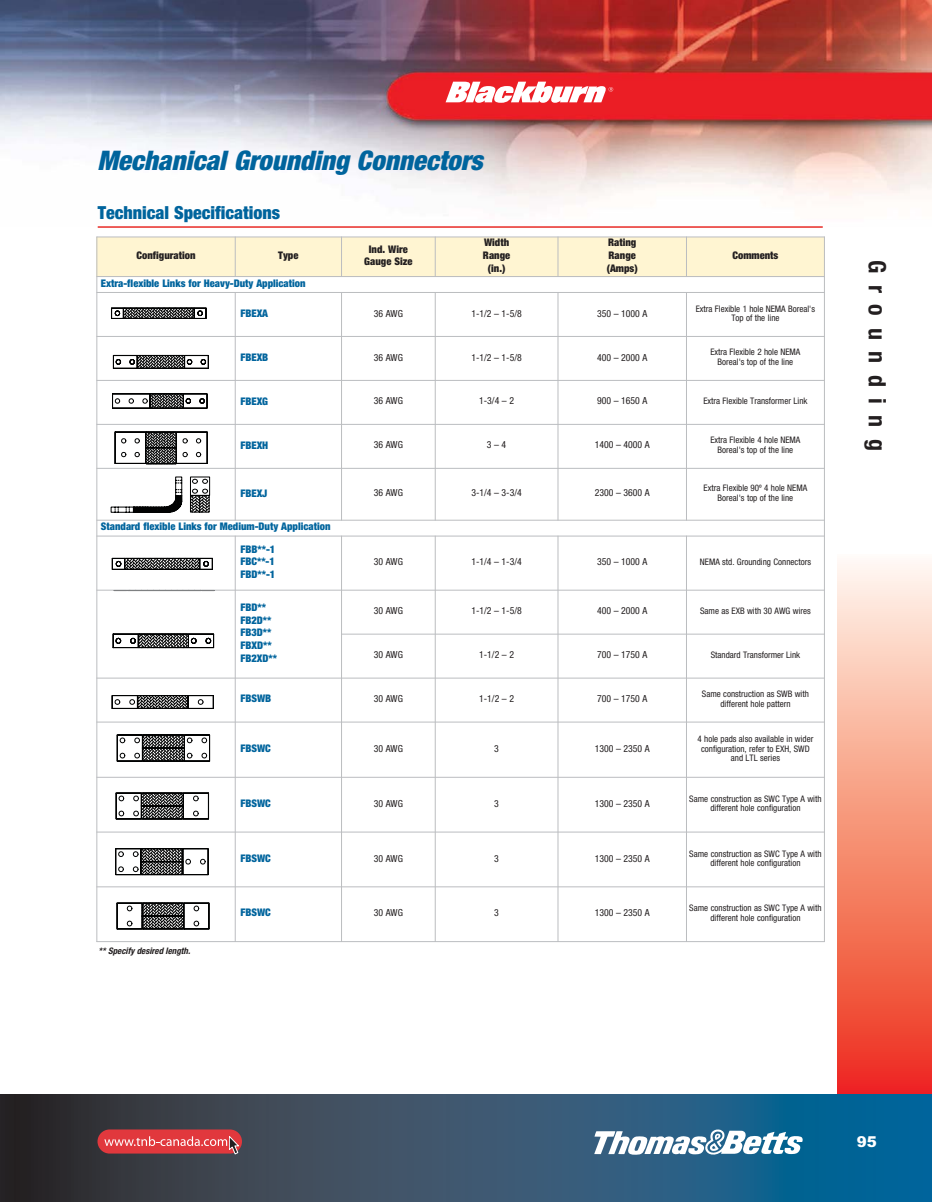
<style>
.page{position:relative;width:932px;height:1202px;background:#fff}
.page>*{position:absolute;margin:0;border:0;box-sizing:border-box;transform-origin:0 0}
.t1{font:italic 900 condensed 27px "Helvetica Neue LT Std";color:#00649d}
.t2{font:700 condensed 24px "Helvetica Neue LT Std";letter-spacing:.48em;color:#231f20}
.t3{font:900 condensed 18px "Helvetica Neue LT Std";color:#00649d}
.t4{font:900 15px "Arial";color:#fff}
.t5{font:900 condensed 10.5px/12.6px "Helvetica Neue LT Std";color:#00649d}
.t6{font:900 condensed 10.5px/12.6px "Helvetica Neue LT Std";color:#231f20;text-align:center}
.t7{font:condensed 9.75px "Helvetica Neue LT Std";color:#231f20}
.t8{font:condensed 9px/9.8px "Helvetica Neue LT Std";color:#231f20;text-align:center}
.t9{font:italic 700 condensed 9px "Helvetica Neue LT Std";color:#231f20}
</style>
<div class="page">
<img style="left:0;top:0;width:932px;height:227px">
<svg style="left:445px;top:82px;width:168px;height:21px"></svg>
<div style="left:837px;top:554px;width:95px;height:540px;background:linear-gradient(to bottom,#fffbe9,#ed2f16)"></div>
<svg style="left:14px;top:1094px;width:918px;height:108px;background:#2c516b"></svg>
<svg style="left:594px;top:1129px;width:208px;height:26px"></svg>
<div style="left:97px;top:1129px;width:145px;height:24px;background:#e1383d;border-radius:12px"></div>
<svg style="left:104px;top:1136px;width:135px;height:18px"></svg>
<div style="left:0;top:1094px;width:14px;height:108px;background:#242123"></div>
<hr style="left:98px;top:226px;width:724px;height:2px;background:#e82b25">
<div style="left:96px;top:236px;width:139px;height:40px;background:#fff5d2"></div>
<div style="left:235px;top:236px;width:106px;height:40px;background:#fff5d2"></div>
<div style="left:341px;top:236px;width:94px;height:40px;background:#fff5d2"></div>
<div style="left:435px;top:236px;width:123px;height:40px;background:#fff5d2"></div>
<div style="left:558px;top:236px;width:128px;height:40px;background:#fff5d2"></div>
<div style="left:686px;top:236px;width:138px;height:40px;background:#fff5d2"></div>
<svg style="left:111px;top:308px;width:96px;height:11px"></svg>
<svg style="left:113px;top:355px;width:96px;height:14px"></svg>
<svg style="left:112px;top:394px;width:96px;height:15px"></svg>
<svg style="left:115px;top:432px;width:93px;height:33px"></svg>
<svg style="left:111px;top:477px;width:99px;height:35px"></svg>
<svg style="left:112px;top:558px;width:101px;height:12px"></svg>
<svg style="left:113px;top:634px;width:101px;height:14px"></svg>
<svg style="left:112px;top:695px;width:102px;height:14px"></svg>
<svg style="left:117px;top:735px;width:93px;height:27px"></svg>
<svg style="left:116px;top:793px;width:93px;height:27px"></svg>
<svg style="left:116px;top:848px;width:93px;height:27px"></svg>
<svg style="left:117px;top:903px;width:93px;height:27px"></svg>
<hr style="left:96px;top:236px;width:1px;height:706px;background:#bbbdc0">
<hr style="left:235px;top:236px;width:1px;height:41px;background:#bbbdc0">
<hr style="left:235px;top:292px;width:1px;height:228px;background:#bbbdc0">
<hr style="left:235px;top:535px;width:1px;height:407px;background:#bbbdc0">
<hr style="left:341px;top:236px;width:1px;height:41px;background:#bbbdc0">
<hr style="left:341px;top:292px;width:1px;height:228px;background:#bbbdc0">
<hr style="left:341px;top:535px;width:1px;height:407px;background:#bbbdc0">
<hr style="left:435px;top:236px;width:1px;height:41px;background:#bbbdc0">
<hr style="left:435px;top:292px;width:1px;height:228px;background:#bbbdc0">
<hr style="left:435px;top:535px;width:1px;height:407px;background:#bbbdc0">
<hr style="left:557px;top:236px;width:1px;height:41px;background:#bbbdc0">
<hr style="left:557px;top:292px;width:1px;height:228px;background:#bbbdc0">
<hr style="left:557px;top:535px;width:1px;height:407px;background:#bbbdc0">
<hr style="left:686px;top:236px;width:1px;height:41px;background:#bbbdc0">
<hr style="left:686px;top:292px;width:1px;height:228px;background:#bbbdc0">
<hr style="left:686px;top:535px;width:1px;height:407px;background:#bbbdc0">
<hr style="left:824px;top:236px;width:1px;height:706px;background:#bbbdc0">
<hr style="left:96px;top:236px;width:728px;height:1px;background:#bbbdc0">
<hr style="left:96px;top:276px;width:728px;height:1px;background:#bbbdc0">
<hr style="left:96px;top:292px;width:728px;height:1px;background:#bbbdc0">
<hr style="left:96px;top:336px;width:728px;height:1px;background:#bbbdc0">
<hr style="left:96px;top:380px;width:728px;height:1px;background:#bbbdc0">
<hr style="left:96px;top:424px;width:728px;height:1px;background:#bbbdc0">
<hr style="left:96px;top:468px;width:728px;height:1px;background:#bbbdc0">
<hr style="left:96px;top:520px;width:728px;height:1px;background:#bbbdc0">
<hr style="left:96px;top:535px;width:728px;height:1px;background:#bbbdc0">
<hr style="left:96px;top:590px;width:728px;height:1px;background:#bbbdc0">
<hr style="left:341px;top:634px;width:483px;height:1px;background:#bbbdc0">
<hr style="left:96px;top:677px;width:728px;height:1px;background:#bbbdc0">
<hr style="left:96px;top:721px;width:728px;height:1px;background:#bbbdc0">
<hr style="left:96px;top:777px;width:728px;height:1px;background:#bbbdc0">
<hr style="left:96px;top:831px;width:728px;height:1px;background:#bbbdc0">
<hr style="left:96px;top:886px;width:728px;height:1px;background:#bbbdc0">
<hr style="left:96px;top:941px;width:728px;height:1px;background:#bbbdc0">
<svg style="left:22px;top:0;width:888px;height:1px"></svg>
<h1 class="t1" style="left:97px;top:150px;width:387px">Mechanical Grounding Connectors</h1>
<h3 class="t3" style="left:98px;top:206px;width:184px">Technical Specifications</h3>
<p class="t6" style="left:136px;top:250px;width:60px">Configuration</p>
<p class="t6" style="left:278px;top:250px;width:22px">Type</p>
<p class="t6" style="left:364px;top:244px;width:50px">Ind. Wire<br>Gauge Size</p>
<p class="t6" style="left:483px;top:237px;width:29px">Width<br>Range (in.)</p>
<p class="t6" style="left:606px;top:237px;width:32px;text-align:left">Rating<br>Range (Amps)</p>
<p class="t6" style="left:732px;top:250px;width:47px">Comments</p>
<p class="t5" style="left:101px;top:278px;width:206px">Extra-flexible Links for Heavy-Duty Application</p>
<p class="t5" style="left:240px;top:308px;width:29px">FBEXA</p>
<p class="t7" style="left:374px;top:309px;width:31px">36 AWG</p>
<p class="t7" style="left:471px;top:309px;width:52px">1-1/2 – 1-5/8</p>
<p class="t7" style="left:597px;top:309px;width:52px">350 – 1000 A</p>
<p class="t8" style="left:695px;top:304px;width:121px">Extra Flexible 1 hole NEMA Boreal's<br>Top of the line</p>
<p class="t5" style="left:240px;top:352px;width:29px">FBEXB</p>
<p class="t7" style="left:374px;top:353px;width:31px">36 AWG</p>
<p class="t7" style="left:471px;top:353px;width:52px">1-1/2 – 1-5/8</p>
<p class="t7" style="left:597px;top:353px;width:52px">400 – 2000 A</p>
<p class="t8" style="left:710px;top:348px;width:91px">Extra Flexible 2 hole NEMA<br>Boreal's top of the line</p>
<p class="t5" style="left:240px;top:396px;width:29px">FBEXG</p>
<p class="t7" style="left:374px;top:397px;width:31px">36 AWG</p>
<p class="t7" style="left:479px;top:397px;width:36px">1-3/4 – 2</p>
<p class="t7" style="left:597px;top:397px;width:52px">900 – 1650 A</p>
<p class="t8" style="left:703px;top:397px;width:106px">Extra Flexible Transformer Link</p>
<p class="t5" style="left:240px;top:439px;width:29px">FBEXH</p>
<p class="t7" style="left:374px;top:441px;width:31px">36 AWG</p>
<p class="t7" style="left:487px;top:441px;width:21px">3 – 4</p>
<p class="t7" style="left:594px;top:441px;width:56px">1400 – 4000 A</p>
<p class="t8" style="left:710px;top:436px;width:91px">Extra Flexible 4 hole NEMA<br>Boreal's top of the line</p>
<p class="t5" style="left:240px;top:487px;width:29px">FBEXJ</p>
<p class="t7" style="left:374px;top:489px;width:31px">36 AWG</p>
<p class="t7" style="left:471px;top:489px;width:52px">3-1/4 – 3-3/4</p>
<p class="t7" style="left:594px;top:489px;width:56px">2300 – 3600 A</p>
<p class="t8" style="left:703px;top:484px;width:105px">Extra Flexible 90º 4 hole NEMA<br>Boreal's top of the line</p>
<p class="t5" style="left:240px;top:516px;width:92px;line-height:22.4px;text-indent:-139px">Standard flexible Links for Medium-Duty Application<br>FBB**-1</p>
<p class="t5" style="left:240px;top:556px;width:36px">FBC**-1<br>FBD**-1</p>
<p class="t7" style="left:374px;top:558px;width:31px">30 AWG</p>
<p class="t7" style="left:471px;top:558px;width:52px">1-1/4 – 1-3/4</p>
<p class="t7" style="left:597px;top:558px;width:52px">350 – 1000 A</p>
<p class="t8" style="left:700px;top:558px;width:113px">NEMA std. Grounding Connectors</p>
<p class="t5" style="left:240px;top:602px;width:38px">FBD**<br>FB2D**<br>FB3D**<br>FBXD**<br>FB2XD**</p>
<p class="t7" style="left:374px;top:607px;width:31px">30 AWG</p>
<p class="t7" style="left:471px;top:607px;width:52px">1-1/2 – 1-5/8</p>
<p class="t7" style="left:597px;top:607px;width:52px">400 – 2000 A</p>
<p class="t8" style="left:700px;top:607px;width:112px">Same as EXB with 30 AWG wires</p>
<p class="t7" style="left:374px;top:651px;width:31px">30 AWG</p>
<p class="t7" style="left:479px;top:651px;width:36px">1-1/2 – 2</p>
<p class="t7" style="left:597px;top:651px;width:52px">700 – 1750 A</p>
<p class="t8" style="left:710px;top:651px;width:91px">Standard Transformer Link</p>
<p class="t5" style="left:240px;top:693px;width:32px">FBSWB</p>
<p class="t7" style="left:374px;top:695px;width:31px">30 AWG</p>
<p class="t7" style="left:479px;top:695px;width:36px">1-1/2 – 2</p>
<p class="t7" style="left:597px;top:695px;width:52px">700 – 1750 A</p>
<p class="t8" style="left:702px;top:690px;width:108px">Same construction as SWB with different hole pattern</p>
<p class="t5" style="left:240px;top:743px;width:32px">FBSWC</p>
<p class="t7" style="left:374px;top:744px;width:31px">30 AWG</p>
<p class="t7" style="left:494px;top:744px;width:6px">3</p>
<p class="t7" style="left:594px;top:744px;width:56px">1300 – 2350 A</p>
<p class="t8" style="left:697px;top:735px;width:117px">4 hole pads also available in wider configuration, refer to EXH, SWD and LTL series</p>
<p class="t5" style="left:240px;top:798px;width:32px">FBSWC</p>
<p class="t7" style="left:374px;top:799px;width:31px">30 AWG</p>
<p class="t7" style="left:494px;top:799px;width:6px">3</p>
<p class="t7" style="left:594px;top:799px;width:56px">1300 – 2350 A</p>
<p class="t8" style="left:689px;top:794px;width:134px">Same construction as SWC Type A with different hole configuration</p>
<p class="t5" style="left:240px;top:852px;width:32px">FBSWC</p>
<p class="t7" style="left:374px;top:854px;width:31px">30 AWG</p>
<p class="t7" style="left:494px;top:854px;width:6px">3</p>
<p class="t7" style="left:594px;top:854px;width:56px">1300 – 2350 A</p>
<p class="t8" style="left:689px;top:849px;width:134px">Same construction as SWC Type A with different hole configuration</p>
<p class="t9" style="left:99px;top:947px;width:93px">** Specify desired length.</p>
<p class="t5" style="left:240px;top:907px;width:32px">FBSWC</p>
<p class="t7" style="left:374px;top:909px;width:31px">30 AWG</p>
<p class="t7" style="left:494px;top:909px;width:6px">3</p>
<p class="t7" style="left:594px;top:909px;width:56px">1300 – 2350 A</p>
<p class="t8" style="left:689px;top:904px;width:134px">Same construction as SWC Type A with different hole configuration</p>
<h2 class="t2" style="left:886px;top:260px;width:192px;rotate:90deg">Grounding</h2>
<h3 class="t4" style="left:856px;top:1131px;width:22px">95</h3>
</div>
